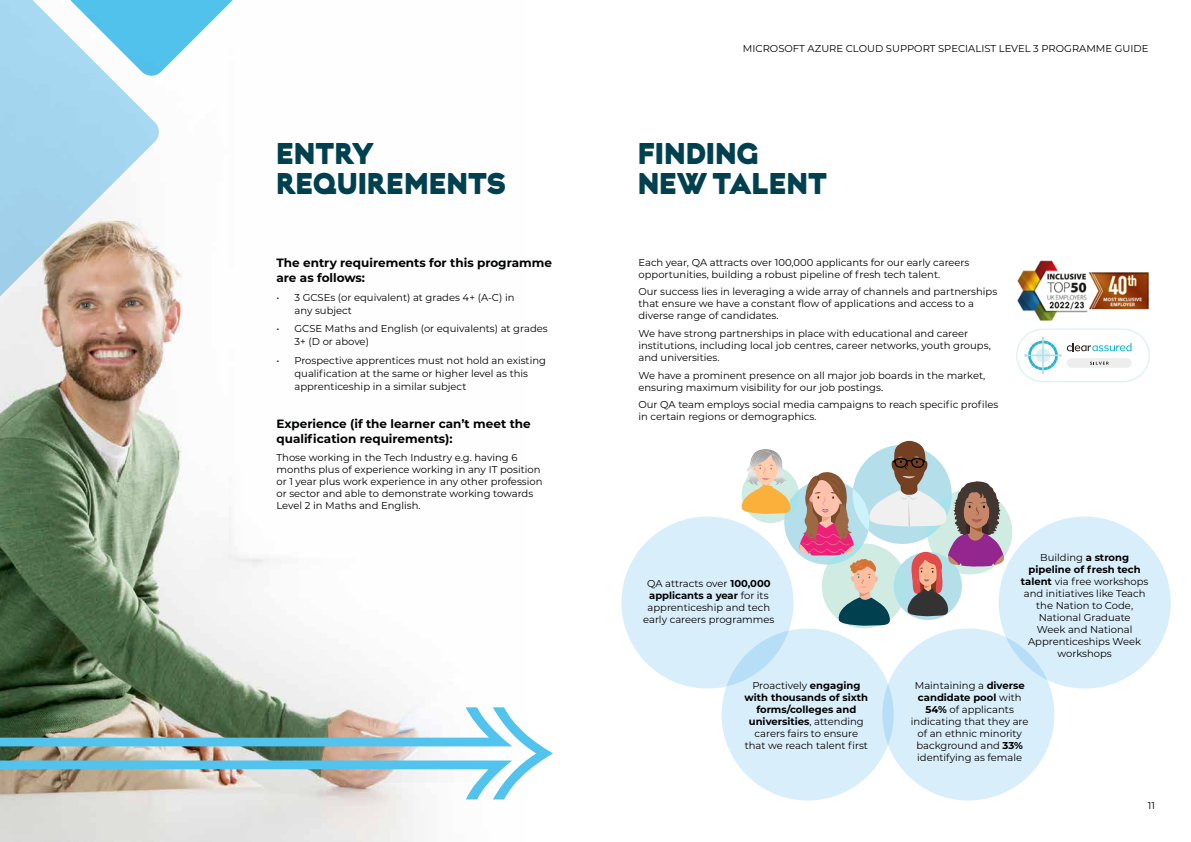
<style>
.page{position:relative;width:1191px;height:842px;background:#fff}
.page>*{position:absolute;margin:0;border:0;box-sizing:border-box;transform-origin:0 0}
.t1{font:30px/29.8px "Krana Fat B";letter-spacing:.02em;color:#00404f}
.t2{font:700 12px/15px "Montserrat";color:#010202}
.t3{font:10px/12px "Montserrat";color:#000}
.t4{font:10px/13px "Montserrat";color:#010202}
.s1{font-weight:700}
</style>
<div class="page">
<img style="left:0;top:252px;width:504px;height:590px">
<svg style="left:0;top:0;width:160px;height:337px;fill:#a5d5ee"></svg>
<svg style="left:67px;top:0;width:166px;height:77px"></svg>
<img style="left:0;top:707px;width:553px;height:92px">
<img style="left:1017px;top:260px;width:132px;height:61px">
<svg style="left:1016px;top:328px;width:134px;height:54px"></svg>
<div style="left:721px;top:628px;width:172px;height:172px;background:#d7eefb;border-radius:50%"></div>
<div style="left:882px;top:628px;width:172px;height:172px;background:#d7eefb;border-radius:50%"></div>
<div style="left:998px;top:516px;width:172px;height:172px;background:#d7eefb;border-radius:50%"></div>
<div style="left:621px;top:516px;width:172px;height:172px;background:#d7eefb;border-radius:50%"></div>
<div style="left:784px;top:480px;width:85px;height:85px;background:#b1dee9;border-radius:50%"></div>
<div style="left:927px;top:489px;width:85px;height:85px;background:#d0ebe2;border-radius:50%"></div>
<svg style="left:741px;top:466px;width:58px;height:57px"></svg>
<svg style="left:741px;top:450px;width:50px;height:64px"></svg>
<svg style="left:799px;top:441px;width:204px;height:185px"></svg>
<p class="t3" style="left:743px;top:42px;width:407px">MICROSOFT AZURE CLOUD SUPPORT SPECIALIST LEVEL 3 PROGRAMME GUIDE</p>
<h1 class="t1" style="left:276px;top:139px;width:231px">ENTRY<br>REQUIREMENTS</h1>
<h1 class="t1" style="left:638px;top:139px;width:190px">FINDING<br>NEW TALENT</h1>
<p class="t2" style="left:276px;top:254px;width:277px">The entry requirements for this programme are as follows:</p>
<p class="t4" style="left:294px;top:290px;width:221px;text-indent:-18px">• 3 GCSEs (or equivalent) at grades 4+ (A-C) in any subject</p>
<p class="t4" style="left:294px;top:322px;width:255px;text-indent:-18px">• GCSE Maths and English (or equivalents) at grades<br>3+ (D or above)</p>
<p class="t4" style="left:294px;top:353px;width:253px;text-indent:-18px">• Prospective apprentices must not hold an existing qualification at the same or higher level as this apprenticeship in a similar subject</p>
<p class="t2" style="left:276px;top:416px;width:256px">Experience (if the learner can’t meet the qualification requirements):</p>
<p class="t3" style="left:276px;top:451px;width:267px">Those working in the Tech Industry e.g. having 6 months plus of experience working in any IT position or 1 year plus work experience in any other profession or sector and able to demonstrate working towards Level 2 in Maths and English.</p>
<p class="t3" style="left:638px;top:256px;width:332px">Each year, QA attracts over 100,000 applicants for our early careers opportunities, building a robust pipeline of fresh tech talent.</p>
<p class="t3" style="left:638px;top:285px;width:360px">Our success lies in leveraging a wide array of channels and partnerships that ensure we have a constant flow of applications and access to a diverse range of candidates.</p>
<p class="t3" style="left:638px;top:327px;width:354px">We have strong partnerships in place with educational and career institutions, including local job centres, career networks, youth groups, and universities.</p>
<p class="t3" style="left:638px;top:369px;width:348px">We have a prominent presence on all major job boards in the market, ensuring maximum visibility for our job postings.</p>
<p class="t3" style="left:638px;top:398px;width:361px">Our QA team employs social media campaigns to reach specific profiles in certain regions or demographics.</p>
<p class="t3" style="left:643px;top:577px;width:133px;text-align:center">QA attracts over <span class="s1">100,000 applicants a year</span> for its apprenticeship and tech early careers programmes</p>
<p class="t3" style="left:1020px;top:551px;width:129px;text-align:center">Building <span class="s1">a strong pipeline of fresh tech talent</span> via free workshops and initiatives like Teach the Nation to Code,<br>National Graduate<br>Week and National<br>Apprenticeships Week workshops</p>
<p class="t3" style="left:744px;top:679px;width:125px;text-align:center">Proactively <span class="s1">engaging with thousands of sixth forms/colleges and universities</span>, attending carers fairs to ensure that we reach talent first</p>
<p class="t3" style="left:911px;top:679px;width:119px;text-align:center">Maintaining a <span class="s1">diverse candidate pool</span> with<br><span class="s1">54%</span> of applicants indicating that they are of an ethnic minority background and <span class="s1">33% </span>identifying as female</p>
<p class="t3" style="left:1147px;top:799px;width:9px">11</p>
</div>
